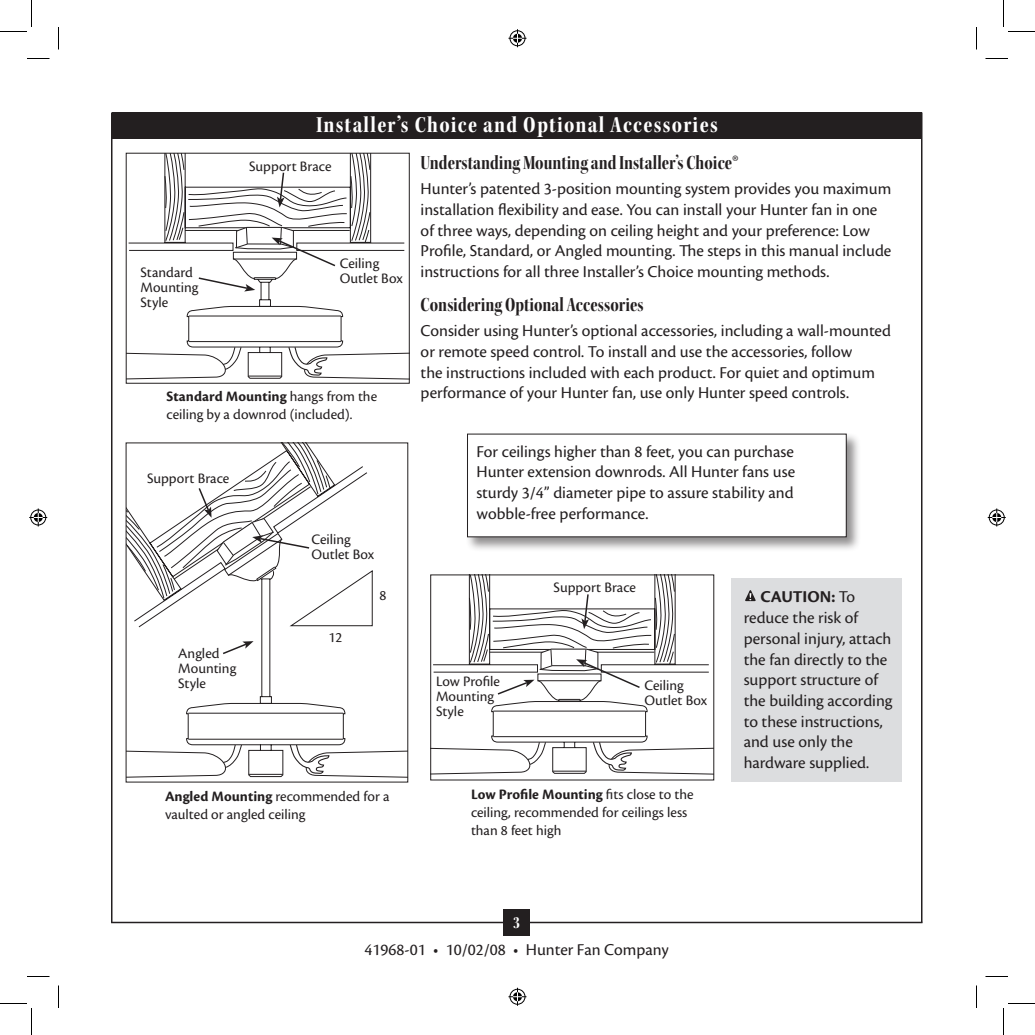
<style>
.page{position:relative;width:1035px;height:1035px;background:#fff}
.page>*{position:absolute;margin:0;border:0;box-sizing:border-box;transform-origin:0 0}
.Page_Title{font:24px "Kepler Std Bold Cn Subh";letter-spacing:.055em;color:#fff}
.Head_2{font:21px "Kepler Std Bold Cn Disp";letter-spacing:.005em;color:#231f20}
.t1{font:18px "Kepler Std Bold Cn Disp";color:#fff}
.Body_Text{font:17.25px/20.7px "Cronos Pro";color:#231f20}
.Bullet___1{font:17.25px/20.7px "Cronos Pro";color:#231f20}
.Caption{font:15px/15px "Cronos Pro";color:#231f20}
.s1{font-family:"Cronos Pro";font-weight:300}
.s2{font-weight:700}
</style>
<div class="page">
<div style="left:112px;top:112px;width:810px;height:28px;background:#231f20"></div>
<hr style="left:111px;top:112px;width:1px;height:810px;background:#231f20">
<hr style="left:111px;top:922px;width:811px;height:1px;background:#231f20">
<div style="left:503px;top:909px;width:27px;height:27px;background:#231f20"></div>
<hr style="left:921px;top:112px;width:2px;height:810px;background:#231f20">
<div style="left:465px;top:432px;width:396px;height:120px;background:#231f20;opacity:.5"></div>
<div style="left:468px;top:434px;width:378px;height:103px;background:#fff"></div>
<svg style="left:126px;top:153px;width:283px;height:227px"></svg>
<svg style="left:126px;top:443px;width:282px;height:335px"></svg>
<svg style="left:431px;top:575px;width:283px;height:200px"></svg>
<div style="left:732px;top:578px;width:170px;height:204px;background:#dcdddf"></div>
<svg style="left:745px;top:590px;width:11px;height:12px"></svg>
<svg style="left:27px;top:58px;width:23px;height:1px"></svg>
<svg style="left:986px;top:58px;width:22px;height:1px"></svg>
<svg style="left:27px;top:976px;width:23px;height:1px"></svg>
<svg style="left:986px;top:976px;width:22px;height:1px"></svg>
<svg style="left:58px;top:27px;width:1px;height:23px"></svg>
<svg style="left:58px;top:986px;width:1px;height:22px"></svg>
<svg style="left:976px;top:27px;width:1px;height:23px"></svg>
<svg style="left:976px;top:986px;width:1px;height:22px"></svg>
<svg style="left:0;top:0;width:32px;height:32px"></svg>
<svg style="left:0;top:1003px;width:32px;height:32px"></svg>
<svg style="left:1003px;top:0;width:32px;height:32px"></svg>
<svg style="left:1003px;top:1003px;width:32px;height:32px"></svg>
<svg style="left:508px;top:29px;width:18px;height:18px"></svg>
<svg style="left:508px;top:988px;width:18px;height:18px"></svg>
<svg style="left:29px;top:508px;width:18px;height:18px"></svg>
<svg style="left:988px;top:508px;width:18px;height:18px"></svg>
<p class="Page_Title" style="left:316px;top:112px;width:403px">Installer’s Choice and Optional Accessories</p>
<p class="Head_2" style="left:421px;top:151px;width:320px">Understanding Mounting and Installer’s Choice<span class="s1">®</span></p>
<p class="Body_Text" style="left:421px;top:179px;width:472px">Hunter’s patented 3-position mounting system provides you maximum installation flexibility and ease. You can install your Hunter fan in one of three ways, depending on ceiling height and your preference: Low Profile, Standard, or Angled mounting. The steps in this manual include instructions for all three Installer’s Choice mounting methods.</p>
<p class="Head_2" style="left:421px;top:293px;width:225px">Considering Optional Accessories</p>
<p class="Body_Text" style="left:421px;top:321px;width:472px">Consider using Hunter’s optional accessories, including a wall-mounted or remote speed control. To install and use the accessories, follow<br>the instructions included with each product. For quiet and optimum performance of your Hunter fan, use only Hunter speed controls.</p>
<p class="Caption" style="left:249px;top:159px;width:84px">Support Brace</p>
<p class="Caption" style="left:141px;top:265px;width:60px">Standard<br>Mounting<br>Style</p>
<p class="Caption" style="left:340px;top:256px;width:64px">Ceiling<br>Outlet Box</p>
<p class="Caption" style="left:166px;top:387px;width:212px;line-height:18px"><span class="s2">Standard Mounting</span> hangs from the ceiling by a downrod (included).</p>
<p class="Caption" style="left:147px;top:471px;width:84px">Support Brace</p>
<p class="Caption" style="left:178px;top:646px;width:60px">Angled<br>Mounting<br>Style</p>
<p class="Caption" style="left:311px;top:532px;width:64px">Ceiling<br>Outlet Box</p>
<p class="Caption" style="left:328px;top:630px;width:15px">12</p>
<p class="Caption" style="left:380px;top:588px;width:8px">8</p>
<p class="Caption" style="left:165px;top:788px;width:226px;line-height:18px"><span class="s2">Angled Mounting</span> recommended for a vaulted or angled ceiling</p>
<p class="Body_Text" style="left:477px;top:441px;width:320px;text-align:justify">For ceilings higher than 8 feet, you can purchase Hunter extension downrods. All Hunter fans use sturdy 3/4” diameter pipe to assure stability and wobble-free performance.</p>
<p class="Caption" style="left:554px;top:580px;width:84px">Support Brace</p>
<p class="Caption" style="left:436px;top:674px;width:66px">Low Profile<br>Mounting<br>Style</p>
<p class="Caption" style="left:644px;top:678px;width:64px">Ceiling<br>Outlet Box</p>
<p class="Caption" style="left:471px;top:785px;width:224px;line-height:18px"><span class="s2">Low Profile Mounting</span> fits close to the ceiling, recommended for ceilings less than 8 feet high</p>
<p class="Bullet___1" style="left:744px;top:587px;width:150px;text-indent:17px"><span class="s2">CAUTION:</span> To reduce the risk of personal injury, attach the fan directly to the support structure of the building according to these instructions, and use only the hardware supplied.</p>
<p class="t1" style="left:513px;top:913px;width:8px">3</p>
<p class="Body_Text" style="left:365px;top:939px;width:306px">41968-01 • 10/02/08 • Hunter Fan Company</p>
</div>
